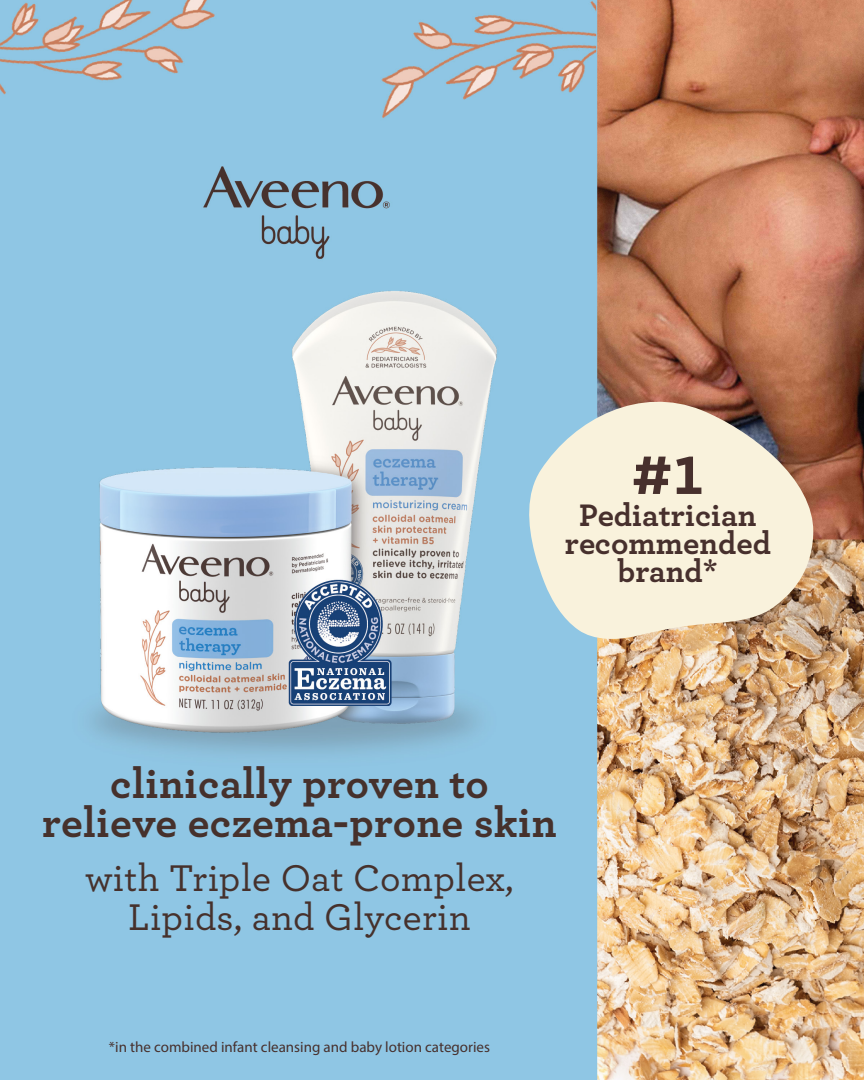
<style>
.page{position:relative;width:864px;height:1080px;background:#fff}
.page>*{position:absolute;margin:0;border:0;box-sizing:border-box;transform-origin:0 0}
.t1{font:700 71.25px "Archer";color:#47302d}
.t2{font:700 43.5px "Archer";letter-spacing:.01em;color:#46312c}
.t3{font:500 39px/39px "Archer";letter-spacing:.01em;color:#46312c;text-align:center}
.t4{font:700 32.55px/28.2px "Archer";color:#47302d;text-align:center}
.t5{font:15px "Myriad Pro";color:#47302d}
</style>
<div class="page">
<img style="left:0;top:0;width:864px;height:1080px">
<svg style="left:525px;top:386px;width:290px;height:255px;background:#ddd4c3"></svg>
<h1 class="t1" style="left:631px;top:414px;width:74px">#1</h1>
<h3 class="t4" style="left:565px;top:499px;width:208px">Pediatrician recommended brand*</h3>
<p class="t2" style="left:110px;top:749px;width:380px">clinically proven to</p>
<p class="t2" style="left:42px;top:788px;width:516px">relieve eczema-prone skin</p>
<p class="t3" style="left:85px;top:856px;width:430px">with Triple Oat Complex,<br>Lipids, and Glycerin</p>
<p class="t5" style="left:109px;top:1037px;width:383px">*in the combined infant cleansing and baby lotion categories</p>
</div>
